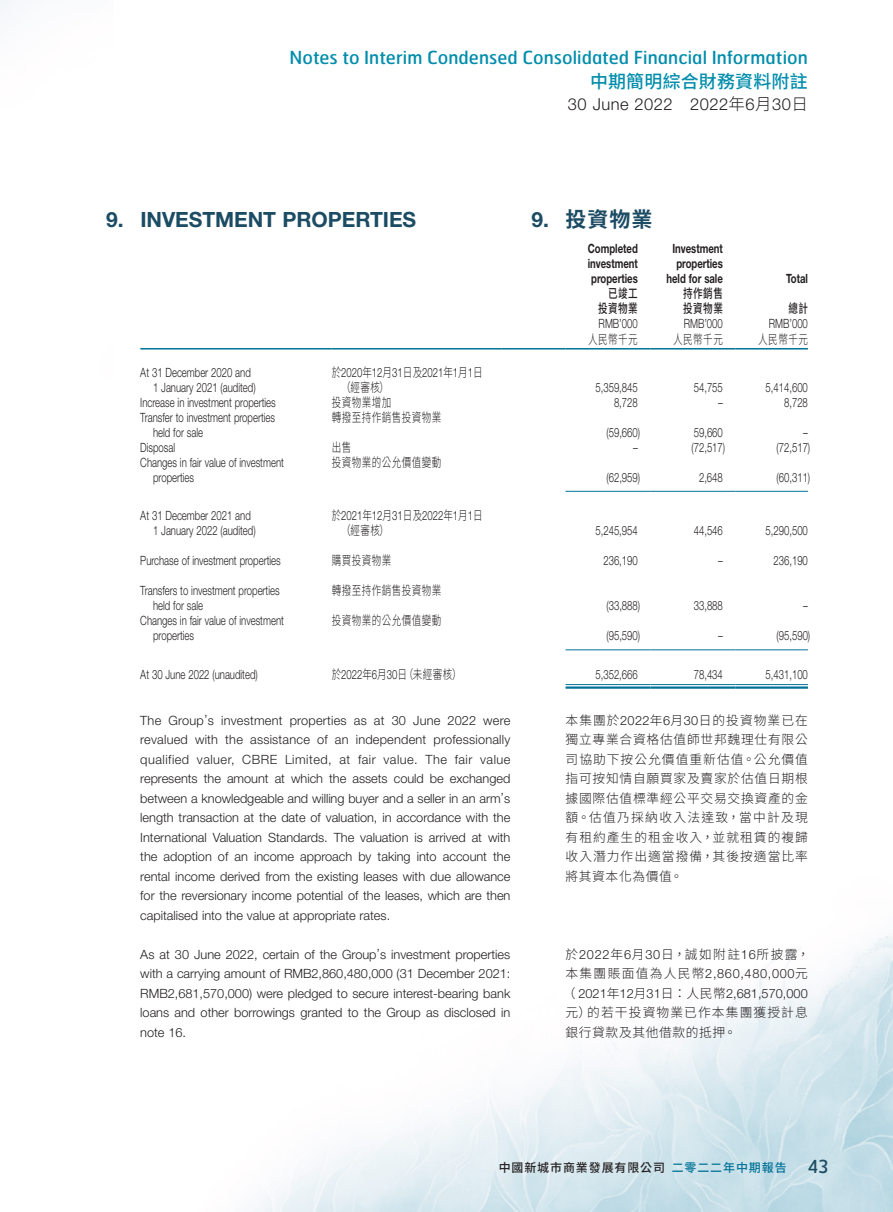
<style>
.page{position:relative;width:893px;height:1212px;background:#fff}
.page>*{position:absolute;margin:0;border:0;box-sizing:border-box;transform-origin:0 0}
.Heading_1{font:700 21px "Helvetica Neue LT Std";color:#1c4c64}
.C_Heading_1{font:700 21px "Source Han Sans TC";color:#1c4c64}
.t1{font:18px "Hermes";letter-spacing:.005em;color:#008dac}
.t2{font:500 18px "Source Han Sans TC";letter-spacing:.005em;color:#008dac}
.t3{font:300 16.5px "Helvetica Neue LT Std";letter-spacing:.03em;color:#231f20}
.Body_Text{font:300 12.75px/19.5px "Helvetica Neue LT Std";color:#231f20;text-align:justify}
.Body_Text-2{font:300 12.75px/15px "Helvetica Neue LT Std";color:#231f20;scale:.75 1}
.C_Body_Text{font:300 12.75px/19.5px "Source Han Sans TC";letter-spacing:.08em;color:#231f20;text-align:justify}
.Body_Text-3{font:300 12.75px "Source Han Sans TC";letter-spacing:.05em;color:#231f20;scale:.75 1}
.Body_Text-4{font:700 12.75px "Helvetica Neue LT Std";color:#231f20;scale:.75 1}
.Body_Text-5{font:500 12.75px "Source Han Sans TC";letter-spacing:.05em;color:#231f20;scale:.75 1}
.t4{font:500 12px "Source Han Sans TC";letter-spacing:.075em;color:#231f20}
.s1{font-family:"Source Han Sans TC"}
.s2{font-family:"Helvetica Neue LT Std"}
.s3{color:#007297}
.s4{font-family:"Hermes";font-weight:400;font-size:18px;color:#1c4c64}
</style>
<div class="page">
<img style="left:0;top:0;width:893px;height:1212px">
<hr style="left:140px;top:348px;width:192px;height:1px;background:#007297">
<hr style="left:332px;top:348px;width:170px;height:1px;background:#007297">
<hr style="left:502px;top:348px;width:64px;height:1px;background:#007297">
<hr style="left:566px;top:348px;width:85px;height:1px;background:#007297">
<hr style="left:651px;top:348px;width:85px;height:1px;background:#007297">
<hr style="left:736px;top:348px;width:72px;height:1px;background:#007297">
<hr style="left:566px;top:491px;width:85px;height:1px;background:#007297">
<hr style="left:651px;top:491px;width:85px;height:1px;background:#007297">
<hr style="left:736px;top:491px;width:72px;height:1px;background:#007297">
<hr style="left:566px;top:649px;width:85px;height:1px;background:#007297">
<hr style="left:651px;top:649px;width:85px;height:1px;background:#007297">
<hr style="left:736px;top:649px;width:72px;height:1px;background:#007297">
<hr style="left:566px;top:684px;width:85px;height:1px;background:#007297">
<hr style="left:566px;top:686px;width:85px;height:3px;background:#007297">
<hr style="left:651px;top:684px;width:85px;height:1px;background:#007297">
<hr style="left:651px;top:686px;width:85px;height:3px;background:#007297">
<hr style="left:736px;top:684px;width:72px;height:1px;background:#007297">
<hr style="left:736px;top:686px;width:72px;height:3px;background:#007297">
<h2 class="t1" style="left:290px;top:46px;width:520px">Notes to Interim Condensed Consolidated Financial Information</h2>
<h2 class="t2" style="left:590px;top:71px;width:219px">中期簡明綜合財務資料附註</h2>
<p class="t3" style="left:568px;top:94px;width:241px">30 June 2022 2022<span class="s1">年</span>6<span class="s1">月</span>30<span class="s1">日</span></p>
<p class="Heading_1" style="left:106px;top:206px;width:311px">9. INVESTMENT PROPERTIES</p>
<p class="C_Heading_1" style="left:531px;top:207px;width:123px"><span class="s2">9.</span> 投資物業</p>
<p class="Body_Text-4" style="left:588px;top:241px;width:68px">Completed</p>
<p class="Body_Text-4" style="left:672px;top:241px;width:69px">Investment</p>
<p class="Body_Text-4" style="left:588px;top:256px;width:68px">investment</p>
<p class="Body_Text-4" style="left:676px;top:256px;width:64px">properties</p>
<p class="Body_Text-4" style="left:591px;top:271px;width:64px">properties</p>
<p class="Body_Text-4" style="left:666px;top:271px;width:77px">held for sale</p>
<p class="Body_Text-4" style="left:786px;top:271px;width:31px">Total</p>
<p class="Body_Text-5" style="left:608px;top:287px;width:41px">已竣工</p>
<p class="Body_Text-5" style="left:683px;top:287px;width:54px">持作銷售</p>
<p class="Body_Text-5" style="left:598px;top:302px;width:54px">投資物業</p>
<p class="Body_Text-5" style="left:683px;top:302px;width:54px">投資物業</p>
<p class="Body_Text-5" style="left:788px;top:302px;width:28px">總計</p>
<p class="Body_Text-2" style="left:599px;top:316px;width:54px">RMB’000</p>
<p class="Body_Text-2" style="left:684px;top:316px;width:54px">RMB’000</p>
<p class="Body_Text-2" style="left:769px;top:316px;width:54px">RMB’000</p>
<p class="Body_Text-3" style="left:588px;top:332px;width:68px">人民幣千元</p>
<p class="Body_Text-3" style="left:673px;top:332px;width:68px">人民幣千元</p>
<p class="Body_Text-3" style="left:758px;top:332px;width:68px">人民幣千元</p>
<p class="Body_Text-2" style="left:153px;top:364px;width:138px;text-indent:-13px">At 31 December 2020 and<br>1 January 2021 (audited)</p>
<p class="Body_Text-2" style="left:341px;top:364px;width:190px;text-indent:-10px"><span class="s1">於</span>2020<span class="s1">年</span>12<span class="s1">月</span>31<span class="s1">日及</span>2021<span class="s1">年</span>1<span class="s1">月</span>1<span class="s1">日（經審核）</span></p>
<p class="Body_Text-2" style="left:595px;top:379px;width:58px">5,359,845</p>
<p class="Body_Text-2" style="left:694px;top:379px;width:40px">54,755</p>
<p class="Body_Text-2" style="left:766px;top:379px;width:58px">5,414,600</p>
<p class="Body_Text-2" style="left:140px;top:394px;width:182px">Increase in investment properties</p>
<p class="Body_Text-3" style="left:332px;top:395px;width:81px">投資物業增加</p>
<p class="Body_Text-2" style="left:614px;top:394px;width:33px">8,728</p>
<p class="Body_Text-2" style="left:718px;top:394px;width:8px">–</p>
<p class="Body_Text-2" style="left:784px;top:394px;width:33px">8,728</p>
<p class="Body_Text-2" style="left:153px;top:409px;width:164px;text-indent:-13px">Transfer to investment properties held for sale</p>
<p class="Body_Text-3" style="left:332px;top:410px;width:148px">轉撥至持作銷售投資物業</p>
<p class="Body_Text-2" style="left:606px;top:424px;width:46px">(59,660)</p>
<p class="Body_Text-2" style="left:694px;top:424px;width:40px">59,660</p>
<p class="Body_Text-2" style="left:803px;top:424px;width:8px">–</p>
<p class="Body_Text-2" style="left:140px;top:439px;width:48px">Disposal</p>
<p class="Body_Text-3" style="left:332px;top:440px;width:28px">出售</p>
<p class="Body_Text-2" style="left:633px;top:439px;width:8px">–</p>
<p class="Body_Text-2" style="left:691px;top:439px;width:46px">(72,517)</p>
<p class="Body_Text-2" style="left:776px;top:439px;width:46px">(72,517)</p>
<p class="Body_Text-2" style="left:153px;top:454px;width:176px;text-indent:-13px">Changes in fair value of investment properties</p>
<p class="Body_Text-3" style="left:332px;top:455px;width:148px">投資物業的公允價值變動</p>
<p class="Body_Text-2" style="left:606px;top:469px;width:46px">(62,959)</p>
<p class="Body_Text-2" style="left:699px;top:469px;width:33px">2,648</p>
<p class="Body_Text-2" style="left:776px;top:469px;width:46px">(60,311)</p>
<p class="Body_Text-2" style="left:153px;top:508px;width:138px;text-indent:-13px">At 31 December 2021 and<br>1 January 2022 (audited)</p>
<p class="Body_Text-2" style="left:341px;top:508px;width:190px;text-indent:-10px"><span class="s1">於</span>2021<span class="s1">年</span>12<span class="s1">月</span>31<span class="s1">日及</span>2022<span class="s1">年</span>1<span class="s1">月</span>1<span class="s1">日（經審核）</span></p>
<p class="Body_Text-2" style="left:595px;top:523px;width:58px">5,245,954</p>
<p class="Body_Text-2" style="left:694px;top:523px;width:40px">44,546</p>
<p class="Body_Text-2" style="left:766px;top:523px;width:58px">5,290,500</p>
<p class="Body_Text-2" style="left:140px;top:553px;width:189px">Purchase of investment properties</p>
<p class="Body_Text-3" style="left:332px;top:553px;width:81px">購買投資物業</p>
<p class="Body_Text-2" style="left:603px;top:553px;width:47px">236,190</p>
<p class="Body_Text-2" style="left:718px;top:553px;width:8px">–</p>
<p class="Body_Text-2" style="left:773px;top:553px;width:47px">236,190</p>
<p class="Body_Text-2" style="left:153px;top:583px;width:170px;text-indent:-13px">Transfers to investment properties held for sale</p>
<p class="Body_Text-3" style="left:332px;top:583px;width:148px">轉撥至持作銷售投資物業</p>
<p class="Body_Text-2" style="left:606px;top:598px;width:46px">(33,888)</p>
<p class="Body_Text-2" style="left:694px;top:598px;width:40px">33,888</p>
<p class="Body_Text-2" style="left:803px;top:598px;width:8px">–</p>
<p class="Body_Text-2" style="left:153px;top:613px;width:176px;text-indent:-13px">Changes in fair value of investment properties</p>
<p class="Body_Text-3" style="left:332px;top:613px;width:148px">投資物業的公允價值變動</p>
<p class="Body_Text-2" style="left:606px;top:628px;width:46px">(95,590)</p>
<p class="Body_Text-2" style="left:718px;top:628px;width:8px">–</p>
<p class="Body_Text-2" style="left:776px;top:628px;width:46px">(95,590)</p>
<p class="Body_Text-2" style="left:140px;top:666px;width:158px">At 30 June 2022 (unaudited)</p>
<p class="Body_Text-3" style="left:332px;top:667px;width:175px">於<span class="s2">2022</span>年<span class="s2">6</span>月<span class="s2">30</span>日（未經審核）</p>
<p class="Body_Text-2" style="left:595px;top:666px;width:58px">5,352,666</p>
<p class="Body_Text-2" style="left:694px;top:666px;width:40px">78,434</p>
<p class="Body_Text-2" style="left:766px;top:666px;width:58px">5,431,100</p>
<p class="Body_Text" style="left:140px;top:710px;width:372px">The Group’s investment properties as at 30 June 2022 were revalued with the assistance of an independent professionally qualified valuer, CBRE Limited, at fair value. The fair value represents the amount at which the assets could be exchanged between a knowledgeable and willing buyer and a seller in an arm’s length transaction at the date of valuation, in accordance with the International Valuation Standards. The valuation is arrived at with the adoption of an income approach by taking into account the rental income derived from the existing leases with due allowance for the reversionary income potential of the leases, which are then capitalised into the value at appropriate rates.</p>
<p class="Body_Text" style="left:140px;top:944px;width:372px">As at 30 June 2022, certain of the Group’s investment properties with a carrying amount of RMB2,860,480,000 (31 December 2021:<br>RMB2,681,570,000) were pledged to secure interest-bearing bank loans and other borrowings granted to the Group as disclosed in note 16.</p>
<p class="C_Body_Text" style="left:566px;top:710px;width:244px">本集團於<span class="s2">2022</span>年<span class="s2">6</span>月<span class="s2">30</span>日的投資物業已在獨立專業合資格估值師世邦魏理仕有限公司協助下按公允價值重新估值。公允價值指可按知情自願買家及賣家於估值日期根據國際估值標準經公平交易交換資產的金額。估值乃採納收入法達致，當中計及現有租約產生的租金收入，並就租賃的複歸收入潛力作出適當撥備，其後按適當比率將其資本化為價值。</p>
<p class="C_Body_Text" style="left:563px;top:944px;width:248px;text-align:left">於<span class="s2">2022</span>年<span class="s2">6</span>月<span class="s2">30</span>日，誠如附註<span class="s2">16</span>所披露，本集團賬面值為人民幣<span class="s2">2,860,480,000</span>元（ <span class="s2">2021</span>年<span class="s2">12</span>月<span class="s2">31</span>日：人民幣<span class="s2">2,681,570,000</span>元）的若干投資物業已作本集團獲授計息銀行貸款及其他借款的抵押。</p>
<p class="t4" style="left:499px;top:1161px;width:331px">中國新城市商業發展有限公司<span class="s3">二零二二年中期報告</span> <span class="s4">43</span></p>
</div>
